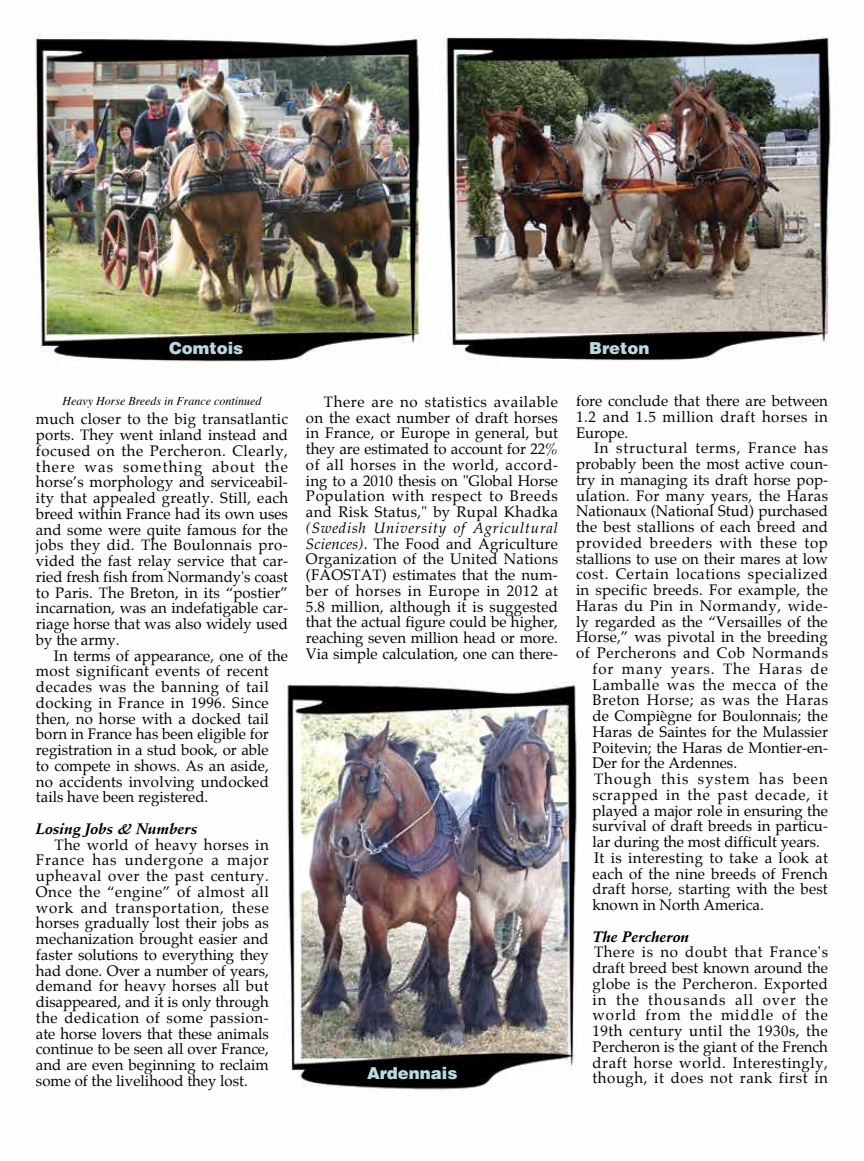
<style>
.page{position:relative;width:864px;height:1161px;background:#fff}
.page>*{position:absolute;margin:0;border:0;box-sizing:border-box;transform-origin:0 0}
.t1{font:900 16.5px "Helvetica";color:#bad8e0}
.t2{font:15px/15.8px "Palatino";letter-spacing:.01em;color:#000;text-align:justify}
.t3{font:15px "Palatino";letter-spacing:.05em;color:#000}
.t4{font:15px "Palatino";letter-spacing:.045em;color:#000}
.t5{font:15px "Palatino";letter-spacing:.04em;color:#000}
.t6{font:italic 700 15px "Stempel Schneidler";color:#000}
.t7{font:15px "Palatino";letter-spacing:.035em;color:#000}
.t8{font:15px "Palatino";letter-spacing:.06em;color:#000}
.t9{font:15px "Palatino";letter-spacing:.07em;color:#000}
.t10{font:italic 12px "Times";color:#000}
.s1{font-style:italic}
</style>
<div class="page">
<img style="left:33px;top:33px;width:798px;height:1057px">
<p class="t1" style="left:169px;top:337px;width:76px">Comtois</p>
<p class="t1" style="left:589px;top:337px;width:62px">Breton</p>
<p class="t10" style="left:62px;top:391px;width:201px">Heavy Horse Breeds in France continued</p>
<p class="t2" style="left:36px;top:412px;width:254px">much closer to the big transatlantic ports. They went inland instead and focused on the Percheron. Clearly, there was something about the horse’s morphology and serviceabil&shy;ity that appealed greatly. Still, each breed within France had its own uses and some were quite famous for the jobs they did. The Boulonnais pro&shy;vided the fast relay service that car&shy;ried fresh fish from Normandy's coast to Paris. The Breton, in its “postier” incarnation, was an indefatigable car&shy;riage horse that was also widely used by the army.</p>
<p class="t2" style="left:36px;top:648px;width:254px;text-align:left;text-indent:18px">In terms of appearance, one of the most significant events of recent decades was the banning of tail docking in France in 1996. Since then, no horse with a docked tail born in France has been eligible for registration in a stud book, or able<br>to compete in shows. As an aside, no accidents involving undocked tails have been registered.</p>
<p class="t6" style="left:36px;top:820px;width:163px">Losing Jobs &amp; Numbers</p>
<p class="t2" style="left:36px;top:837px;width:234px;text-indent:18px">The world of heavy horses in France has undergone a major upheaval over the past century.<br>Once the “engine” of almost all work and transportation, these horses gradually lost their jobs as mechanization brought easier and faster solutions to everything they had done. Over a number of years, demand for heavy horses all but disappeared, and it is only through the dedication of some passion&shy;ate horse lovers that these animals continue to be seen all over France, and are even beginning to reclaim some of the livelihood they lost.</p>
<p class="t2" style="left:306px;top:394px;width:254px;text-indent:18px">There are no statistics available on the exact number of draft horses in France, or Europe in general, but they are estimated to account for 22% of all horses in the world, accord&shy;ing to a 2010 thesis on "Global Horse Population with respect to Breeds and Risk Status," by Rupal Khadka</p>
<p class="t2" style="left:306px;top:520px;width:254px"><span class="s1">(Swedish University of Agricultural Sciences)</span>. The Food and Agriculture Organization of the United Nations (FAOSTAT) estimates that the num&shy;ber of horses in Europe in 2012 at 5.8 million, although it is suggested that the actual figure could be higher, reaching seven million head or more.<br>Via simple calculation, one can there-</p>
<p class="t1" style="left:367px;top:1062px;width:92px">Ardennais</p>
<p class="t2" style="left:576px;top:394px;width:254px">fore conclude that there are between 1.2 and 1.5 million draft horses in Europe.</p>
<p class="t3" style="left:594px;top:440px;width:236px">In structural terms, France has</p>
<p class="t2" style="left:576px;top:457px;width:254px">probably been the most active coun-</p>
<p class="t2" style="left:576px;top:472px;width:254px">try in managing its draft horse pop-</p>
<p class="t2" style="left:576px;top:488px;width:254px">ulation. For many years, the Haras</p>
<p class="t2" style="left:576px;top:504px;width:253px">Nationaux (National Stud) purchased</p>
<p class="t2" style="left:576px;top:520px;width:254px">the best stallions of each breed and</p>
<p class="t4" style="left:576px;top:534px;width:253px">provided breeders with these top</p>
<p class="t2" style="left:576px;top:551px;width:253px">stallions to use on their mares at low</p>
<p class="t4" style="left:576px;top:566px;width:254px">cost. Certain locations specialized</p>
<p class="t2" style="left:576px;top:583px;width:253px">in specific breeds. For example, the</p>
<p class="t7" style="left:576px;top:597px;width:254px">Haras du Pin in Normandy, wide-</p>
<p class="t2" style="left:576px;top:614px;width:253px">ly regarded as the “Versailles of the</p>
<p class="t2" style="left:576px;top:630px;width:253px">Horse,” was pivotal in the breeding</p>
<p class="t5" style="left:576px;top:644px;width:254px">of Percherons and Cob Normands</p>
<p class="t8" style="left:593px;top:660px;width:237px">for many years. The Haras de</p>
<p class="t3" style="left:593px;top:676px;width:237px">Lamballe was the mecca of the</p>
<p class="t5" style="left:593px;top:692px;width:237px">Breton Horse; as was the Haras</p>
<p class="t2" style="left:593px;top:709px;width:237px">de Compiègne for Boulonnais; the</p>
<p class="t2" style="left:593px;top:724px;width:237px">Haras de Saintes for the Mulassier</p>
<p class="t2" style="left:593px;top:740px;width:237px">Poitevin; the Haras de Montier-en-</p>
<p class="t2" style="left:593px;top:756px;width:146px">Der for the Ardennes.</p>
<p class="t9" style="left:594px;top:770px;width:235px">Though this system has been</p>
<p class="t3" style="left:593px;top:786px;width:237px">scrapped in the past decade, it</p>
<p class="t2" style="left:593px;top:803px;width:237px">played a major role in ensuring the</p>
<p class="t2" style="left:593px;top:819px;width:237px">survival of draft breeds in particu-</p>
<p class="t2" style="left:593px;top:835px;width:229px">lar during the most difficult years.</p>
<p class="t2" style="left:594px;top:850px;width:236px">It is interesting to take a look at</p>
<p class="t2" style="left:593px;top:866px;width:237px">each of the nine breeds of French</p>
<p class="t2" style="left:593px;top:882px;width:237px">draft horse, starting with the best</p>
<p class="t2" style="left:593px;top:898px;width:173px">known in North America.</p>
<p class="t6" style="left:593px;top:927px;width:98px">The Percheron</p>
<p class="t2" style="left:593px;top:945px;width:237px">There is no doubt that France's draft breed best known around the globe is the Percheron. Exported in the thousands all over the world from the middle of the 19th century until the 1930s, the Percheron is the giant of the French draft horse world. Interestingly, though, it does not rank first in</p>
</div>
